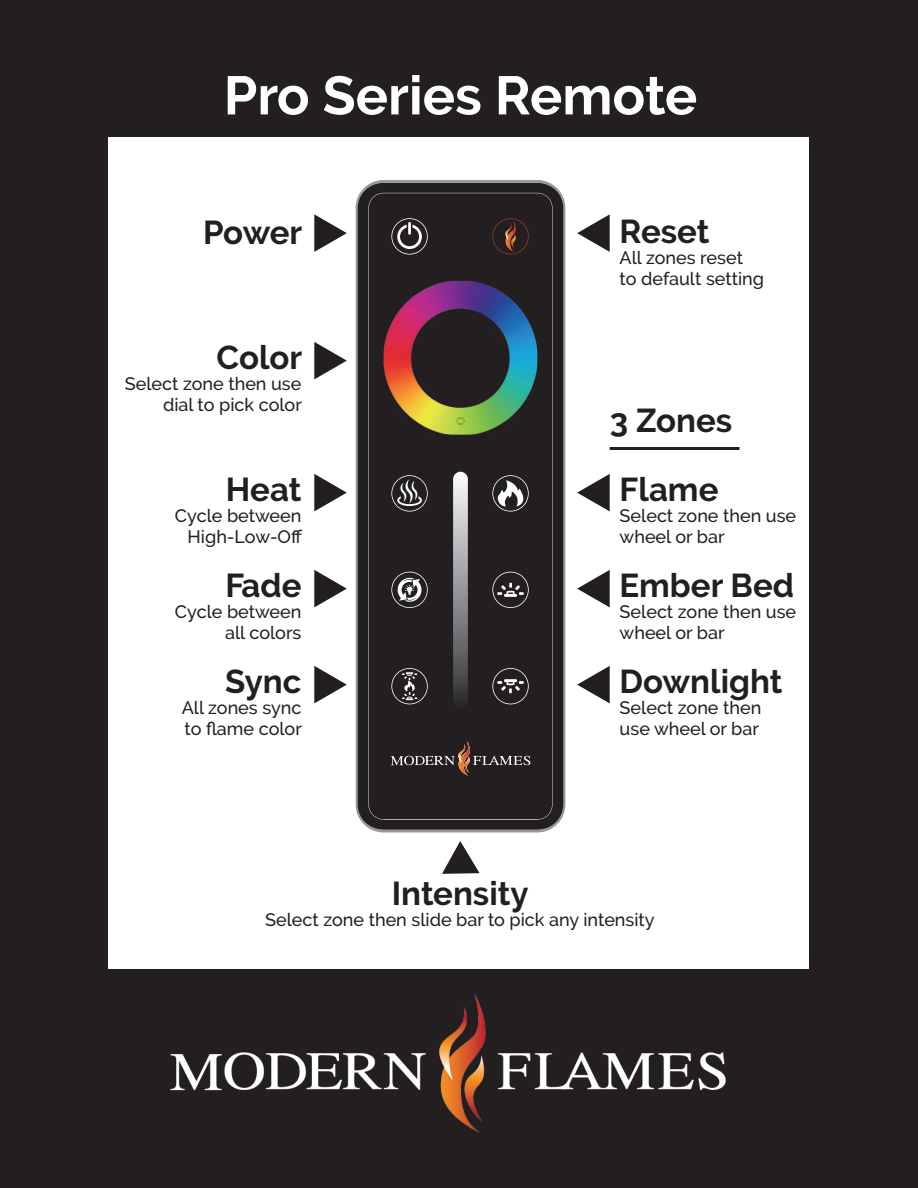
<style>
.page{position:relative;width:918px;height:1188px;background:#231f20}
.page>*{position:absolute;margin:0;border:0;box-sizing:border-box;transform-origin:0 0}
.t1{font:700 54px "Raleway";color:#fff}
.t2{font:700 33px "Raleway";color:#231f20}
.t3{font:500 18px/21px "Raleway";color:#231f20}
</style>
<div class="page">
<div style="left:108px;top:138px;width:700px;height:831px;background:#fff"></div>
<img style="left:170px;top:995px;width:556px;height:138px">
<svg style="left:356px;top:180px;width:209px;height:652px;background:#6f6e72"></svg>
<div style="left:359px;top:183px;width:203px;height:646px;background:#231f20;border-radius:25px"></div>
<svg style="left:368px;top:193px;width:185px;height:548px"></svg>
<svg style="left:453px;top:472px;width:15px;height:236px;background:#939496"></svg>
<img style="left:384px;top:281px;width:153px;height:154px">
<svg style="left:457px;top:417px;width:7px;height:8px"></svg>
<svg style="left:368px;top:741px;width:185px;height:79px"></svg>
<svg style="left:492px;top:192px;width:61px;height:63px"></svg>
<img style="left:505px;top:220px;width:11px;height:32px">
<img style="left:505px;top:223px;width:7px;height:17px">
<img style="left:511px;top:235px;width:5px;height:15px">
<svg style="left:368px;top:192px;width:60px;height:63px"></svg>
<svg style="left:372px;top:475px;width:56px;height:67px"></svg>
<svg style="left:391px;top:668px;width:37px;height:36px"></svg>
<svg style="left:391px;top:572px;width:37px;height:36px"></svg>
<svg style="left:492px;top:668px;width:37px;height:36px"></svg>
<svg style="left:492px;top:572px;width:37px;height:36px"></svg>
<svg style="left:492px;top:475px;width:57px;height:67px"></svg>
<svg style="left:314px;top:214px;width:33px;height:38px"></svg>
<svg style="left:314px;top:474px;width:33px;height:37px"></svg>
<svg style="left:314px;top:570px;width:33px;height:37px"></svg>
<svg style="left:314px;top:666px;width:33px;height:37px"></svg>
<svg style="left:577px;top:214px;width:33px;height:38px"></svg>
<svg style="left:577px;top:474px;width:33px;height:37px"></svg>
<svg style="left:577px;top:570px;width:33px;height:37px"></svg>
<svg style="left:577px;top:666px;width:33px;height:37px"></svg>
<svg style="left:442px;top:841px;width:38px;height:33px"></svg>
<svg style="left:314px;top:342px;width:33px;height:37px"></svg>
<hr style="left:610px;top:447px;width:129px;height:3px;background:#231f20">
<h1 class="t1" style="left:224px;top:65px;width:475px">Pro Series Remote</h1>
<h2 class="t2" style="left:203px;top:214px;width:101px">Power</h2>
<h2 class="t2" style="left:216px;top:338px;width:87px">Color</h2>
<p class="t3" style="left:125px;top:373px;width:179px;text-align:right">Select zone then use dial to pick color</p>
<h2 class="t2" style="left:226px;top:470px;width:77px">Heat</h2>
<p class="t3" style="left:175px;top:505px;width:129px;text-align:right">Cycle between<br>High-Low-Off</p>
<h2 class="t2" style="left:225px;top:566px;width:78px">Fade</h2>
<p class="t3" style="left:175px;top:601px;width:128px;text-align:right">Cycle between all colors</p>
<h2 class="t2" style="left:225px;top:662px;width:78px">Sync</h2>
<p class="t3" style="left:182px;top:697px;width:122px">All zones sync to flame color</p>
<h2 class="t2" style="left:620px;top:213px;width:91px">Reset</h2>
<p class="t3" style="left:620px;top:247px;width:146px">All zones reset to default setting</p>
<h2 class="t2" style="left:610px;top:401px;width:124px">3 Zones</h2>
<h2 class="t2" style="left:620px;top:470px;width:100px">Flame</h2>
<p class="t3" style="left:620px;top:505px;width:178px">Select zone then use wheel or bar</p>
<h2 class="t2" style="left:620px;top:566px;width:176px">Ember Bed</h2>
<p class="t3" style="left:620px;top:601px;width:178px">Select zone then use wheel or bar</p>
<h2 class="t2" style="left:620px;top:662px;width:164px">Downlight</h2>
<p class="t3" style="left:620px;top:697px;width:143px">Select zone then use wheel or bar</p>
<h2 class="t2" style="left:392px;top:875px;width:138px">Intensity</h2>
<p class="t3" style="left:265px;top:909px;width:391px">Select zone then slide bar to pick any intensity</p>
</div>
